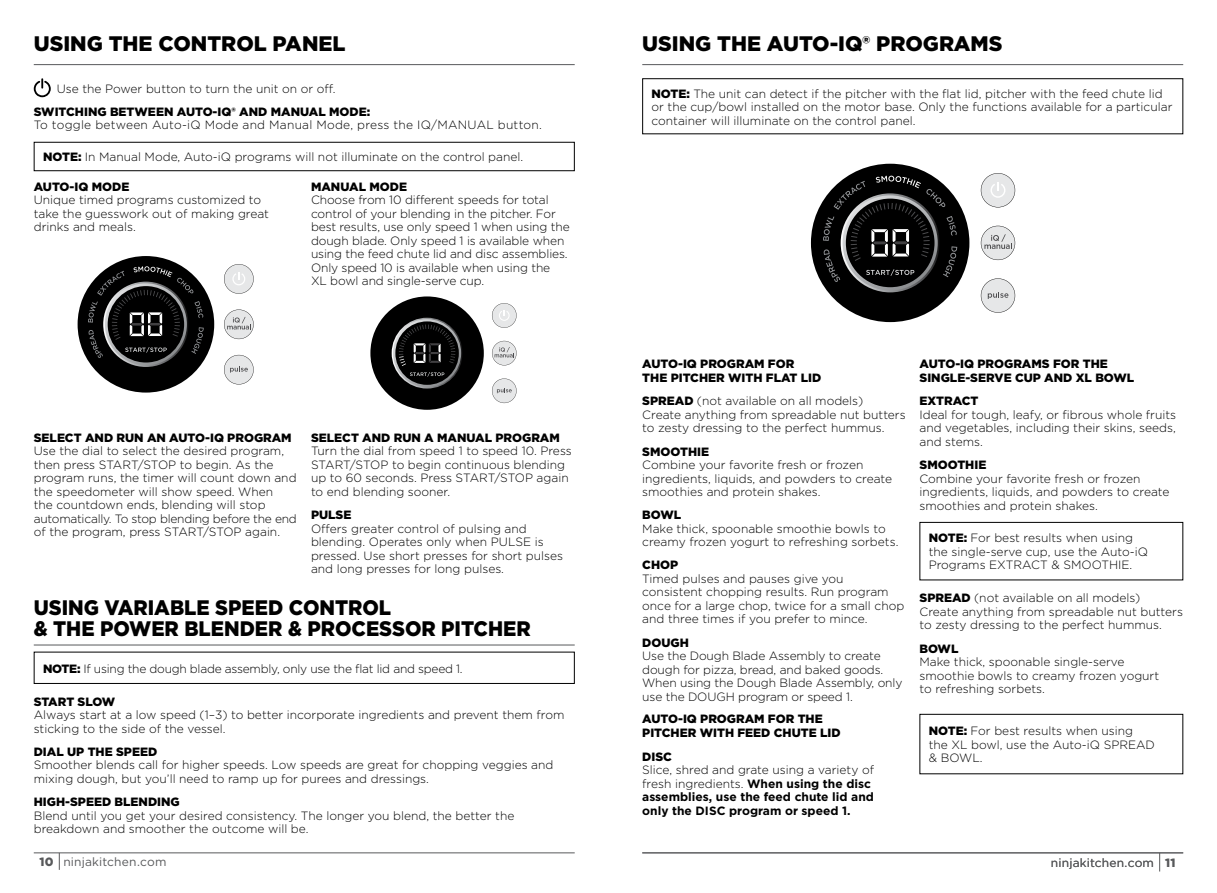
<style>
.page{position:relative;width:1217px;height:893px;background:#fff}
.page>*{position:absolute;margin:0;border:0;box-sizing:border-box;transform-origin:0 0}
.t1{font:900 21px/21px "Gotham";color:#000;scale:.94 1}
.t2{font:900 21px "Gotham";color:#000}
.t3{font:300 12px/13.5px "Gotham";color:#000}
.t4{font:900 12px/13.5px "Gotham";color:#000}
.t5{font:700 12px/13.5px "Gotham";color:#000}
.t6{font:300 12px "Gotham";letter-spacing:.02em;color:#000}
.t7{font:300 12px "Gotham";letter-spacing:-.02em;color:#000}
.t8{font:12px "Gotham";letter-spacing:.015em;color:#58595b}
.t9{font:900 12px "Gotham";letter-spacing:-.02em;color:#000}
.t10{font:900 12px "Gotham";color:#58595b}
.s1{font-weight:900}
.s2{font-weight:300}
</style>
<div class="page">
<hr style="left:642px;top:64px;width:540px;height:1px;background:#58595b">
<hr style="left:34px;top:64px;width:540px;height:1px;background:#58595b">
<hr style="left:34px;top:852px;width:540px;height:1px;background:#58595b">
<svg style="left:59px;top:853px;width:1px;height:17px"></svg>
<svg style="left:34px;top:78px;width:17px;height:19px"></svg>
<div style="left:642px;top:78px;width:540px;height:56px;border:1px solid #000"></div>
<svg style="left:224px;top:264px;width:29px;height:30px"></svg>
<svg style="left:224px;top:355px;width:29px;height:29px"></svg>
<svg style="left:224px;top:309px;width:29px;height:30px"></svg>
<div style="left:78px;top:256px;width:136px;height:137px;background:#000;border-radius:50%"></div>
<svg style="left:88px;top:266px;width:116px;height:92px"></svg>
<svg style="left:980px;top:173px;width:34px;height:34px"></svg>
<svg style="left:980px;top:278px;width:34px;height:35px"></svg>
<svg style="left:980px;top:226px;width:34px;height:34px"></svg>
<div style="left:810px;top:164px;width:159px;height:158px;background:#000;border-radius:50%"></div>
<svg style="left:822px;top:176px;width:135px;height:106px"></svg>
<svg style="left:492px;top:303px;width:24px;height:25px"></svg>
<svg style="left:492px;top:378px;width:24px;height:25px"></svg>
<svg style="left:492px;top:341px;width:24px;height:24px"></svg>
<div style="left:370px;top:296px;width:113px;height:114px;background:#000;border-radius:50%"></div>
<svg style="left:395px;top:321px;width:63px;height:64px"></svg>
<svg style="left:379px;top:305px;width:96px;height:76px"></svg>
<div style="left:919px;top:714px;width:263px;height:60px;border:1px solid #000"></div>
<div style="left:34px;top:142px;width:540px;height:29px;border:1px solid #000"></div>
<div style="left:34px;top:652px;width:540px;height:32px;border:1px solid #000"></div>
<hr style="left:34px;top:645px;width:540px;height:1px;background:#58595b">
<div style="left:919px;top:522px;width:263px;height:58px;border:1px solid #000"></div>
<hr style="left:642px;top:852px;width:540px;height:1px;background:#58595b">
<h1 class="t2" style="left:34px;top:29px;width:313px">USING THE CONTROL PANEL</h1>
<p class="t3" style="left:57px;top:81px;width:280px">Use the Power button to turn the unit on or off.</p>
<p class="t4" style="left:34px;top:105px;width:338px">SWITCHING BETWEEN AUTO-IQ® AND MANUAL MODE:</p>
<p class="t6" style="left:34px;top:118px;width:509px">To toggle between Auto-iQ Mode and Manual Mode, press the IQ/MANUAL button.</p>
<p class="t3" style="left:43px;top:150px;width:481px"><span class="s1">NOTE:</span> In Manual Mode, Auto-iQ programs will not illuminate on the control panel.</p>
<p class="t4" style="left:34px;top:180px;width:97px">AUTO-IQ MODE</p>
<p class="t3" style="left:34px;top:193px;width:237px">Unique timed programs customized to take the guesswork out of making great drinks and meals.</p>
<p class="t4" style="left:311px;top:180px;width:97px">MANUAL MODE</p>
<p class="t3" style="left:311px;top:193px;width:260px">Choose from 10 different speeds for total control of your blending in the pitcher. For best results, use only speed 1 when using the dough blade. Only speed 1 is available when using the feed chute lid and disc assemblies.<br>Only speed 10 is available when using the<br>XL bowl and single-serve cup.</p>
<p class="t4" style="left:34px;top:431px;width:259px">SELECT AND RUN AN AUTO-IQ PROGRAM</p>
<p class="t3" style="left:34px;top:444px;width:264px">Use the dial to select the desired program, then press START/STOP to begin. As the program runs, the timer will count down and the speedometer will show speed. When<br>the countdown ends, blending will stop automatically. To stop blending before the end of the program, press START/STOP again.</p>
<p class="t4" style="left:311px;top:431px;width:250px">SELECT AND RUN A MANUAL PROGRAM</p>
<p class="t3" style="left:311px;top:444px;width:262px">Turn the dial from speed 1 to speed 10. Press START/STOP to begin continuous blending up to 60 seconds. Press START/STOP again to end blending sooner.</p>
<p class="t4" style="left:311px;top:508px;width:42px">PULSE</p>
<p class="t3" style="left:311px;top:521px;width:253px">Offers greater control of pulsing and blending. Operates only when PULSE is pressed. Use short presses for short pulses and long presses for long pulses.</p>
<h1 class="t1" style="left:34px;top:597px;width:530px">USING VARIABLE SPEED CONTROL<br>&amp; THE POWER BLENDER &amp; PROCESSOR PITCHER</h1>
<p class="t7" style="left:43px;top:661px;width:421px"><span class="s1">NOTE:</span> If using the dough blade assembly, only use the flat lid and speed 1.</p>
<p class="t9" style="left:34px;top:693px;width:83px">START SLOW</p>
<p class="t3" style="left:34px;top:708px;width:532px">Always start at a low speed (1–3) to better incorporate ingredients and prevent them from sticking to the side of the vessel.</p>
<p class="t4" style="left:34px;top:745px;width:125px">DIAL UP THE SPEED</p>
<p class="t3" style="left:34px;top:758px;width:521px">Smoother blends call for higher speeds. Low speeds are great for chopping veggies and mixing dough, but you’ll need to ramp up for purees and dressings.</p>
<p class="t4" style="left:34px;top:795px;width:147px">HIGH-SPEED BLENDING</p>
<p class="t3" style="left:34px;top:808px;width:482px">Blend until you get your desired consistency. The longer you blend, the better the breakdown and smoother the outcome will be.</p>
<h1 class="t2" style="left:642px;top:29px;width:362px">USING THE AUTO-IQ® PROGRAMS</h1>
<p class="t3" style="left:651px;top:86px;width:522px"><span class="s1">NOTE:</span> The unit can detect if the pitcher with the flat lid, pitcher with the feed chute lid or the cup/bowl installed on the motor base. Only the functions available for a particular container will illuminate on the control panel.</p>
<p class="t4" style="left:642px;top:357px;width:180px">AUTO-IQ PROGRAM FOR<br>THE PITCHER WITH FLAT LID</p>
<p class="t3" style="left:642px;top:394px;width:265px"><span class="s1">SPREAD</span> (not available on all models)<br>Create anything from spreadable nut butters to zesty dressing to the perfect hummus.</p>
<p class="t4" style="left:642px;top:444px;width:68px">SMOOTHIE</p>
<p class="t3" style="left:642px;top:458px;width:251px">Combine your favorite fresh or frozen ingredients, liquids, and powders to create smoothies and protein shakes.</p>
<p class="t4" style="left:642px;top:508px;width:40px">BOWL</p>
<p class="t3" style="left:642px;top:521px;width:257px">Make thick, spoonable smoothie bowls to creamy frozen yogurt to refreshing sorbets.</p>
<p class="t4" style="left:642px;top:558px;width:37px">CHOP</p>
<p class="t3" style="left:642px;top:572px;width:263px">Timed pulses and pauses give you consistent chopping results. Run program once for a large chop, twice for a small chop and three times if you prefer to mince.</p>
<p class="t4" style="left:642px;top:635px;width:48px">DOUGH</p>
<p class="t3" style="left:642px;top:649px;width:261px">Use the Dough Blade Assembly to create dough for pizza, bread, and baked goods.<br>When using the Dough Blade Assembly, only use the DOUGH program or speed 1.</p>
<p class="t4" style="left:642px;top:712px;width:200px">AUTO-IQ PROGRAM FOR THE<br>PITCHER WITH FEED CHUTE LID</p>
<p class="t4" style="left:642px;top:749px;width:31px">DISC</p>
<p class="t5" style="left:642px;top:763px;width:233px"><span class="s2">Slice, shred and grate using a variety of fresh ingredients.</span> When using the disc assemblies, use the feed chute lid and only the DISC program or speed 1.</p>
<p class="t4" style="left:919px;top:357px;width:216px">AUTO-IQ PROGRAMS FOR THE<br>SINGLE-SERVE CUP AND XL BOWL</p>
<p class="t4" style="left:919px;top:394px;width:60px">EXTRACT</p>
<p class="t3" style="left:919px;top:407px;width:258px;text-align:justify">Ideal for tough, leafy, or fibrous whole fruits and vegetables, including their skins, seeds, and stems.</p>
<p class="t4" style="left:919px;top:458px;width:68px">SMOOTHIE</p>
<p class="t3" style="left:919px;top:471px;width:251px">Combine your favorite fresh or frozen ingredients, liquids, and powders to create smoothies and protein shakes.</p>
<p class="t3" style="left:928px;top:531px;width:220px"><span class="s1">NOTE:</span> For best results when using the single-serve cup, use the Auto-iQ<br>Programs EXTRACT &amp; SMOOTHIE.</p>
<p class="t3" style="left:919px;top:591px;width:265px"><span class="s1">SPREAD</span> (not available on all models)<br>Create anything from spreadable nut butters to zesty dressing to the perfect hummus.</p>
<p class="t4" style="left:919px;top:641px;width:40px">BOWL</p>
<p class="t3" style="left:919px;top:655px;width:241px">Make thick, spoonable single-serve smoothie bowls to creamy frozen yogurt to refreshing sorbets.</p>
<p class="t3" style="left:928px;top:724px;width:228px"><span class="s1">NOTE:</span> For best results when using the XL bowl, use the Auto-iQ SPREAD &amp; BOWL.</p>
<p class="t8" style="left:40px;top:854px;width:128px"><span class="s1">10</span> ninjakitchen.com</p>
<p class="t10" style="left:1164px;top:854px;width:12px">11</p>
<p class="t8" style="left:1050px;top:855px;width:105px">ninjakitchen.com</p>
</div>
